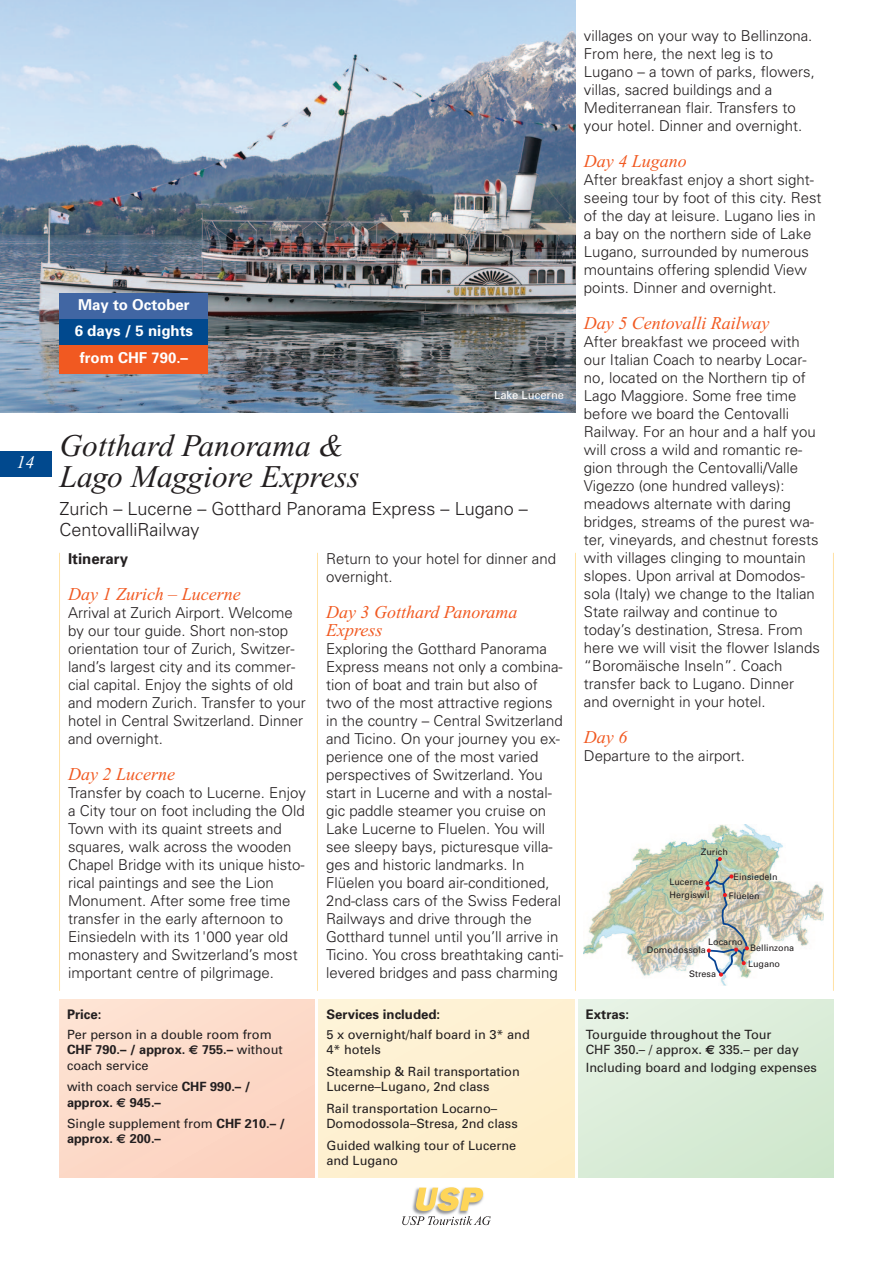
<style>
.page{position:relative;width:893px;height:1263px;background:#fff}
.page>*{position:absolute;margin:0;border:0;box-sizing:border-box;transform-origin:0 0}
.t1{font:italic 31.5px/31.5px "Times New Roman";color:#231f20}
.t2{font:italic 18px/18px "Times New Roman";color:#f15921}
.t3{font:300 18px/21.6px "Univers";color:#231f20}
.t4{font:italic 18px "Times New Roman";color:#fff}
.t5{font:300 15px/18px "Univers";color:#231f20}
.t6{font:700 15px "Univers";color:#fff}
.t7{font:700 15px "Univers";color:#231f20}
.t8{font:700 13.2px "Univers";color:#231f20}
.t9{font:12.75px/15.3px "Univers";color:#231f20}
.t10{font:700 12.75px/15.3px "Univers";color:#231f20}
.t11{font:11.25px "Univers";color:#fff}
.t12{font:9px/13.6px "Univers";color:#231f20}
.s1{font-weight:700}
.s2{font-family:"Euro Sans";font-weight:700}
.s3{font-weight:400}
.s4{font-family:"Euro Sans"}
</style>
<div class="page">
<img style="left:0;top:0;width:575px;height:412px">
<hr style="left:317px;top:553px;width:1px;height:438px;background:#ffe2a5">
<hr style="left:59px;top:553px;width:1px;height:438px;background:#ffe2a5">
<hr style="left:575px;top:553px;width:1px;height:438px;background:#ffe2a5">
<hr style="left:833px;top:553px;width:1px;height:438px;background:#ffe2a5">
<svg style="left:402px;top:1187px;width:89px;height:38px"></svg>
<div style="left:578px;top:999px;width:255px;height:179px;background:#dbedd9"></div>
<div style="left:60px;top:999px;width:255px;height:179px;background:#fddac9"></div>
<div style="left:319px;top:999px;width:255px;height:179px;background:#fef0d0"></div>
<img style="left:584px;top:825px;width:239px;height:160px">
<img style="left:705px;top:857px;width:44px;height:120px">
<div style="left:0;top:451px;width:51px;height:25px;background:#01498e"></div>
<div style="left:60px;top:344px;width:148px;height:30px;background:#f15921"></div>
<div style="left:60px;top:319px;width:148px;height:25px;background:#01498e"></div>
<div style="left:60px;top:293px;width:148px;height:26px;background:#4166a3"></div>
<p class="t4" style="left:17px;top:455px;width:19px">14</p>
<p class="t6" style="left:78px;top:299px;width:113px">May to October</p>
<p class="t6" style="left:75px;top:325px;width:120px">6 days / 5 nights</p>
<p class="t6" style="left:80px;top:352px;width:110px">from CHF 790.–</p>
<p class="t11" style="left:494px;top:391px;width:72px">Lake Lucerne</p>
<h1 class="t1" style="left:60px;top:432px;width:301px">Gotthard Panorama &amp;<br>Lago Maggiore Express</h1>
<p class="t3" style="left:60px;top:499px;width:470px">Zurich – Lucerne – Gotthard Panorama Express – Lugano –<br>CentovalliRailway</p>
<p class="t7" style="left:68px;top:553px;width:62px">Itinerary</p>
<p class="t2" style="left:68px;top:586px;width:174px">Day 1 Zurich – Lucerne</p>
<p class="t5" style="left:68px;top:605px;width:239px">Arrival at Zurich Airport. Welcome by our tour guide. Short non-stop orientation tour of Zurich, Switzer - land’s largest city and its commer - cial capital. Enjoy the sights of old and modern Zurich. Transfer to your hotel in Central Switzerland. Dinner and overnight.</p>
<p class="t2" style="left:68px;top:766px;width:108px">Day 2 Lucerne</p>
<p class="t5" style="left:68px;top:785px;width:239px">Transfer by coach to Lucerne. Enjoy a City tour on foot including the Old Town with its quaint streets and squares, walk across the wooden Chapel Bridge with its unique histo&shy;rical paintings and see the Lion Monument. After some free time transfer in the early afternoon to Einsiedeln with its 1'000 year old monastery and Switzerland’s most important centre of pilgrimage.</p>
<p class="t8" style="left:67px;top:1010px;width:36px">Price:</p>
<p class="t9" style="left:67px;top:1028px;width:217px">Per person in a double room from<br><span class="s1">CHF 790.– / approx.</span> <span class="s2">€</span> <span class="s1">755.–</span> without coach service</p>
<p class="t10" style="left:67px;top:1080px;width:185px"><span class="s3">with coach service</span> CHF 990.– / approx. <span class="s4">€</span> 945.–</p>
<p class="t10" style="left:67px;top:1117px;width:220px"><span class="s3">Single supplement from</span> CHF 210.– / approx. <span class="s4">€</span> 200.–</p>
<p class="t5" style="left:326px;top:551px;width:232px">Return to your hotel for dinner and overnight.</p>
<p class="t2" style="left:326px;top:604px;width:193px">Day 3 Gotthard Panorama<br>Express</p>
<p class="t5" style="left:326px;top:641px;width:239px">Exploring the Gotthard Panorama Express means not only a combina&shy;tion of boat and train but also of two of the most attractive regions in the country – Central Switzerland and Ticino. On your journey you ex&shy;perience one of the most varied perspectives of Switzerland. You start in Lucerne and with a nostal&shy;gic paddle steamer you cruise on Lake Lucerne to Fluelen. You will see sleepy bays, picturesque villa&shy;ges and historic landmarks. In Flüelen you board air-conditioned, 2nd-class cars of the Swiss Federal Railways and drive through the Gotthard tunnel until you’ll arrive in Ticino. You cross breathtaking canti&shy;levered bridges and pass charming</p>
<p class="t8" style="left:326px;top:1010px;width:115px">Services included:</p>
<p class="t9" style="left:326px;top:1028px;width:205px">5 x overnight/half board in 3* and<br>4* hotels</p>
<p class="t9" style="left:326px;top:1065px;width:195px">Steamship &amp; Rail transportation<br>Lucerne–Lugano, 2nd class</p>
<p class="t9" style="left:326px;top:1102px;width:193px">Rail transportation Locarno–<br>Domodossola–Stresa, 2nd class</p>
<p class="t9" style="left:326px;top:1139px;width:191px">Guided walking tour of Lucerne and Lugano</p>
<p class="t5" style="left:584px;top:28px;width:232px">villages on your way to Bellinzona.<br>From here, the next leg is to<br>Lugano – a town of parks, flowers, villas, sacred buildings and a<br>Mediterranean flair. Transfers to your hotel. Dinner and overnight.</p>
<p class="t2" style="left:584px;top:153px;width:104px">Day 4 Lugano</p>
<p class="t5" style="left:584px;top:172px;width:239px">After breakfast enjoy a short sight&shy;seeing tour by foot of this city. Rest of the day at leisure. Lugano lies in a bay on the northern side of Lake Lugano, surrounded by numerous mountains offering splendid View points. Dinner and overnight.</p>
<p class="t2" style="left:584px;top:315px;width:187px">Day 5 Centovalli Railway</p>
<p class="t5" style="left:584px;top:334px;width:237px">After breakfast we proceed with our Italian Coach to nearby Locar - no, located on the Northern tip of<br>Lago Maggiore. Some free time before we board the Centovalli<br>Railway. For an hour and a half you will cross a wild and romantic re - gion through the Centovalli/Valle<br>Vigezzo (one hundred valleys): meadows alternate with daring bridges, streams of the purest wa&shy;ter, vineyards, and chestnut forests with villages clinging to mountain slopes. Upon arrival at Domodos - sola (Italy) we change to the Italian<br>State railway and continue to today’s destination, Stresa. From here we will visit the flower Islands “Boromäische Inseln”. Coach transfer back to Lugano. Dinner and overnight in your hotel.</p>
<p class="t2" style="left:584px;top:729px;width:45px">Day 6</p>
<p class="t5" style="left:584px;top:748px;width:162px">Departure to the airport.</p>
<p class="t12" style="left:701px;top:846px;width:28px">Zurich</p>
<p class="t12" style="left:669px;top:875px;width:42px">Lucerne<br>Hergiswil</p>
<p class="t12" style="left:734px;top:870px;width:46px">Einsiedeln</p>
<p class="t12" style="left:729px;top:890px;width:33px">Flüelen</p>
<p class="t12" style="left:708px;top:936px;width:36px">Locarno</p>
<p class="t12" style="left:689px;top:967px;width:29px">Stresa</p>
<p class="t12" style="left:647px;top:943px;width:60px">Domodossola</p>
<p class="t12" style="left:748px;top:941px;width:48px;line-height:15.3px">Bellinzona<br>Lugano</p>
<p class="t8" style="left:586px;top:1010px;width:45px">Extras:</p>
<p class="t9" style="left:586px;top:1028px;width:214px">Tourguide throughout the Tour<br>CHF 350.– / approx. <span class="s2">€</span> 335.– per day</p>
<p class="t9" style="left:586px;top:1060px;width:232px">Including board and lodging expenses</p>
</div>
